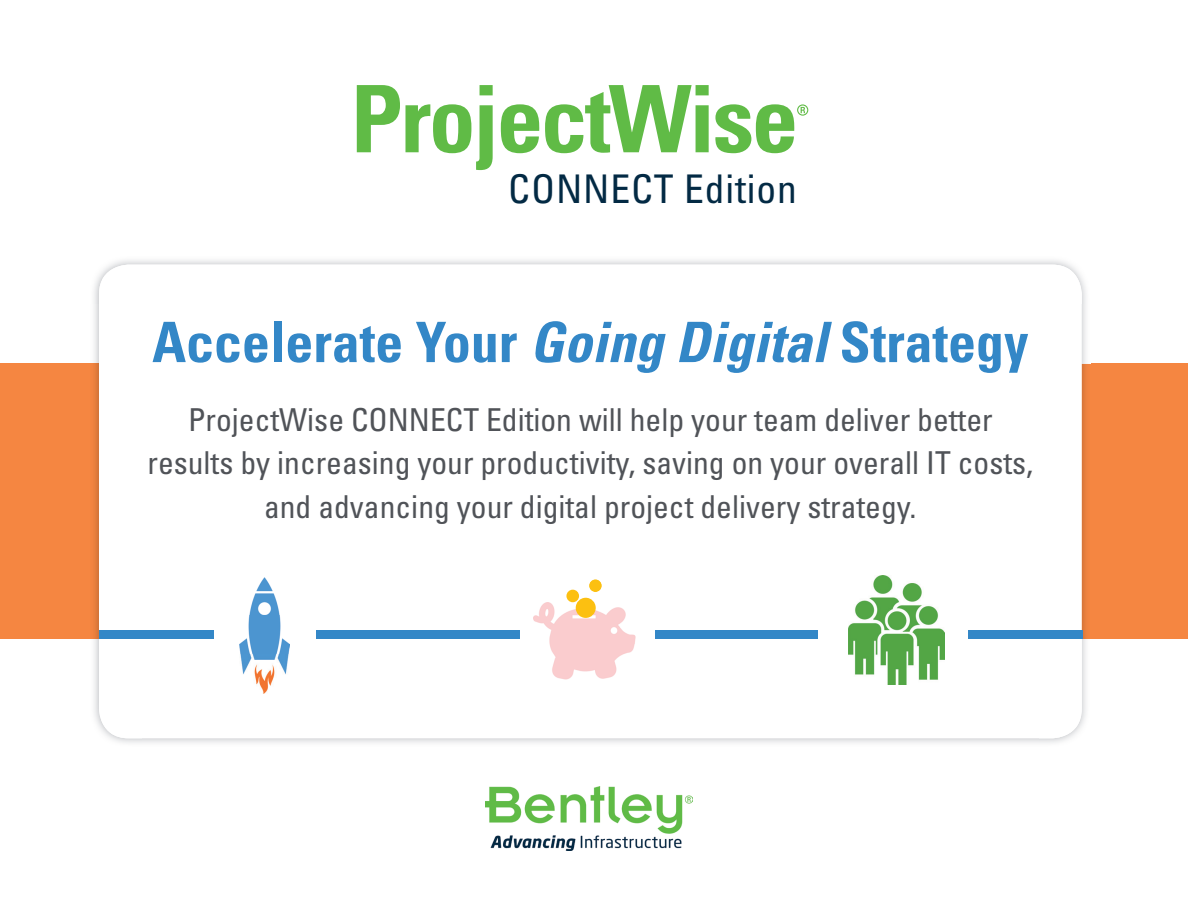
<style>
.page{position:relative;width:1188px;height:918px;background:#fff}
.page>*{position:absolute;margin:0;border:0;box-sizing:border-box;transform-origin:0 0}
.t1{font:700 condensed 93.15px "Univers";letter-spacing:-.025em;color:#60bb46}
.t2{font:700 condensed 55.8px "Univers";color:#3387c7}
.t3{font:condensed 39.45px "Univers";letter-spacing:.02em;color:#032a44}
.t4{font:condensed 31.5px/43.8px "Univers";color:#505358;text-align:center}
.s1{font-style:italic}
</style>
<div class="page">
<div style="left:0;top:364px;width:1188px;height:275px;background:#f58641"></div>
<img style="left:91px;top:304px;width:8px;height:335px">
<img style="left:1082px;top:304px;width:7px;height:335px">
<div style="left:99px;top:265px;width:983px;height:473px;background:#fff"></div>
<img style="left:485px;top:787px;width:208px;height:64px">
<svg style="left:797px;top:104px;width:11px;height:12px"></svg>
<div style="left:99px;top:630px;width:983px;height:9px;background:#3387c7"></div>
<div style="left:214px;top:557px;width:101px;height:150px;background:#fff"></div>
<img style="left:239px;top:577px;width:51px;height:116px">
<div style="left:520px;top:589px;width:134px;height:82px;background:#fff"></div>
<img style="left:534px;top:603px;width:102px;height:77px">
<div style="left:849px;top:555px;width:52px;height:107px;background:#fff"></div>
<div style="left:819px;top:563px;width:149px;height:136px;background:#fff"></div>
<img style="left:849px;top:576px;width:95px;height:109px">
<div style="left:576px;top:598px;width:20px;height:20px;background:#fcc011;border-radius:50%"></div>
<div style="left:566px;top:590px;width:13px;height:12px;background:#fcc011;border-radius:50%"></div>
<div style="left:589px;top:579px;width:13px;height:13px;background:#fcc011;border-radius:50%"></div>
<h1 class="t1" style="left:351px;top:62px;width:449px">ProjectWise</h1>
<p class="t3" style="left:508px;top:164px;width:290px">CONNECT Edition</p>
<h2 class="t2" style="left:152px;top:308px;width:878px">Accelerate Your <span class="s1">Going Digital</span> Strategy</h2>
<p class="t4" style="left:148px;top:397px;width:887px">ProjectWise CONNECT Edition will help your team deliver better results by increasing your productivity, saving on your overall IT costs, and advancing your digital project delivery strategy.</p>
</div>
